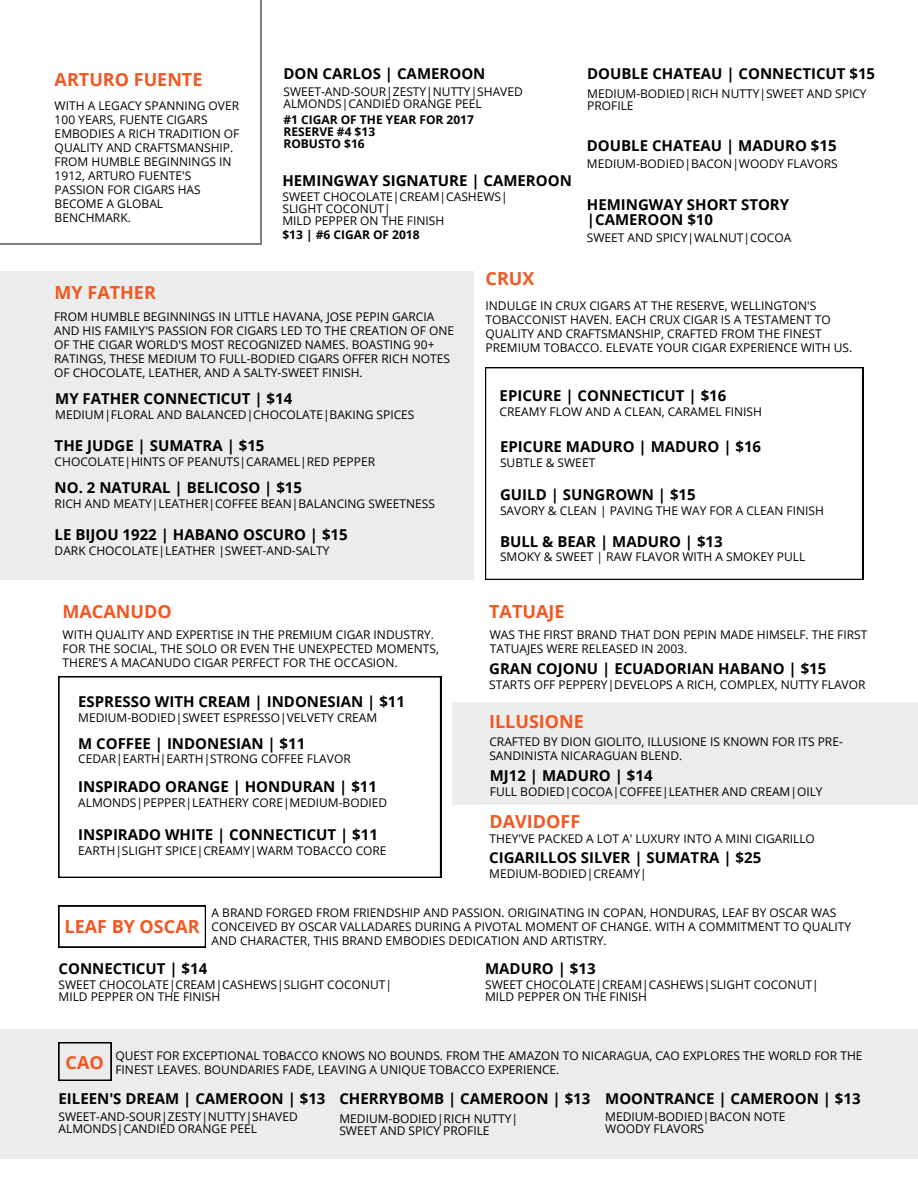
<style>
.page{position:relative;width:918px;height:1188px;background:#fff}
.page>*{position:absolute;margin:0;border:0;box-sizing:border-box;transform-origin:0 0}
.t1{font:700 18px "Open Sans";color:#f15822}
.t2{font:700 15px/14.7px "Open Sans";color:#000}
.t3{font:12px/14px "Open Sans";color:#000}
.t4{font:700 12px "Open Sans";color:#000}
</style>
<div class="page">
<svg style="left:485px;top:367px;width:378px;height:213px"></svg>
<svg style="left:59px;top:676px;width:382px;height:202px"></svg>
<div style="left:0;top:1029px;width:918px;height:129px;background:#ececec"></div>
<div style="left:0;top:271px;width:474px;height:308px;background:#ececec"></div>
<div style="left:452px;top:703px;width:466px;height:102px;background:#ececec"></div>
<svg style="left:0;top:0;width:261px;height:244px"></svg>
<svg style="left:59px;top:906px;width:147px;height:41px"></svg>
<svg style="left:59px;top:1042px;width:52px;height:39px"></svg>
<p class="t1" style="left:55px;top:66px;width:149px">ARTURO FUENTE</p>
<p class="t2" style="left:283px;top:66px;width:204px">DON CARLOS | CAMEROON</p>
<p class="t4" style="left:283px;top:112px;width:192px">#1 CIGAR OF THE YEAR FOR 2017</p>
<p class="t4" style="left:283px;top:124px;width:93px">RESERVE #4 $13</p>
<p class="t4" style="left:283px;top:136px;width:83px">ROBUSTO $16</p>
<p class="t3" style="left:283px;top:85px;width:241px;line-height:12px">SWEET-AND-SOUR|ZESTY|NUTTY|SHAVED<br>ALMONDS|CANDIED ORANGE PEEL</p>
<p class="t3" style="left:55px;top:99px;width:186px">WITH A LEGACY SPANNING OVER<br>100 YEARS, FUENTE CIGARS<br>EMBODIES A RICH TRADITION OF<br>QUALITY AND CRAFTSMANSHIP.<br>FROM HUMBLE BEGINNINGS IN<br>1912, ARTURO FUENTE'S<br>PASSION FOR CIGARS HAS<br>BECOME A GLOBAL<br>BENCHMARK.</p>
<p class="t2" style="left:282px;top:173px;width:291px">HEMINGWAY SIGNATURE | CAMEROON</p>
<p class="t3" style="left:282px;top:190px;width:227px">SWEET CHOCOLATE|CREAM|CASHEWS|</p>
<p class="t3" style="left:282px;top:202px;width:110px">SLIGHT COCONUT|</p>
<p class="t3" style="left:282px;top:214px;width:163px">MILD PEPPER ON THE FINISH</p>
<p class="t1" style="left:55px;top:280px;width:103px">MY FATHER</p>
<p class="t4" style="left:282px;top:227px;width:139px">$13 | #6 CIGAR OF 2018</p>
<p class="t1" style="left:486px;top:266px;width:50px">CRUX</p>
<p class="t2" style="left:587px;top:66px;width:289px">DOUBLE CHATEAU | CONNECTICUT $15</p>
<p class="t3" style="left:587px;top:87px;width:281px;line-height:12px">MEDIUM-BODIED|RICH NUTTY|SWEET AND SPICY<br>PROFILE</p>
<p class="t2" style="left:587px;top:137px;width:251px">DOUBLE CHATEAU | MADURO $15</p>
<p class="t3" style="left:587px;top:156px;width:252px">MEDIUM-BODIED|BACON|WOODY FLAVORS</p>
<p class="t2" style="left:587px;top:197px;width:204px">HEMINGWAY SHORT STORY |CAMEROON $10</p>
<p class="t3" style="left:587px;top:230px;width:206px">SWEET AND SPICY|WALNUT|COCOA</p>
<p class="t3" style="left:54px;top:309px;width:402px">FROM HUMBLE BEGINNINGS IN LITTLE HAVANA, JOSE PEPIN GARCIA AND HIS FAMILY'S PASSION FOR CIGARS LED TO THE CREATION OF ONE OF THE CIGAR WORLD'S MOST RECOGNIZED NAMES. BOASTING 90+ RATINGS, THESE MEDIUM TO FULL-BODIED CIGARS OFFER RICH NOTES OF CHOCOLATE, LEATHER, AND A SALTY-SWEET FINISH.</p>
<p class="t2" style="left:55px;top:391px;width:239px">MY FATHER CONNECTICUT | $14</p>
<p class="t3" style="left:55px;top:407px;width:361px">MEDIUM|FLORAL AND BALANCED|CHOCOLATE|BAKING SPICES</p>
<p class="t2" style="left:55px;top:438px;width:211px">THE JUDGE | SUMATRA | $15</p>
<p class="t3" style="left:55px;top:454px;width:322px">CHOCOLATE|HINTS OF PEANUTS|CARAMEL|RED PEPPER</p>
<p class="t2" style="left:55px;top:480px;width:249px">NO. 2 NATURAL | BELICOSO | $15</p>
<p class="t3" style="left:55px;top:496px;width:382px">RICH AND MEATY|LEATHER|COFFEE BEAN|BALANCING SWEETNESS</p>
<p class="t2" style="left:55px;top:527px;width:295px">LE BIJOU 1922 | HABANO OSCURO | $15</p>
<p class="t3" style="left:55px;top:544px;width:276px">DARK CHOCOLATE|LEATHER |SWEET-AND-SALTY</p>
<p class="t1" style="left:63px;top:599px;width:111px">MACANUDO</p>
<p class="t3" style="left:63px;top:627px;width:378px">WITH QUALITY AND EXPERTISE IN THE PREMIUM CIGAR INDUSTRY.<br>FOR THE SOCIAL, THE SOLO OR EVEN THE UNEXPECTED MOMENTS,<br>THERE’S A MACANUDO CIGAR PERFECT FOR THE OCCASION.</p>
<p class="t2" style="left:78px;top:693px;width:328px">ESPRESSO WITH CREAM | INDONESIAN | $11</p>
<p class="t3" style="left:78px;top:710px;width:300px">MEDIUM-BODIED|SWEET ESPRESSO|VELVETY CREAM</p>
<p class="t2" style="left:78px;top:735px;width:229px">M COFFEE | INDONESIAN | $11</p>
<p class="t3" style="left:78px;top:752px;width:274px">CEDAR|EARTH|EARTH|STRONG COFFEE FLAVOR</p>
<p class="t2" style="left:78px;top:779px;width:300px">INSPIRADO ORANGE | HONDURAN | $11</p>
<p class="t3" style="left:78px;top:795px;width:311px">ALMONDS|PEPPER|LEATHERY CORE|MEDIUM-BODIED</p>
<p class="t2" style="left:78px;top:827px;width:301px">INSPIRADO WHITE | CONNECTICUT | $11</p>
<p class="t3" style="left:78px;top:843px;width:310px">EARTH|SLIGHT SPICE|CREAMY|WARM TOBACCO CORE</p>
<p class="t3" style="left:486px;top:299px;width:368px">INDULGE IN CRUX CIGARS AT THE RESERVE, WELLINGTON'S TOBACCONIST HAVEN. EACH CRUX CIGAR IS A TESTAMENT TO QUALITY AND CRAFTSMANSHIP, CRAFTED FROM THE FINEST PREMIUM TOBACCO. ELEVATE YOUR CIGAR EXPERIENCE WITH US.</p>
<p class="t2" style="left:500px;top:388px;width:228px">EPICURE | CONNECTICUT | $16</p>
<p class="t3" style="left:500px;top:405px;width:264px">CREAMY FLOW AND A CLEAN, CARAMEL FINISH</p>
<p class="t2" style="left:500px;top:439px;width:263px">EPICURE MADURO | MADURO | $16</p>
<p class="t3" style="left:500px;top:455px;width:97px">SUBTLE &amp; SWEET</p>
<p class="t2" style="left:500px;top:487px;width:197px">GUILD | SUNGROWN | $15</p>
<p class="t3" style="left:500px;top:503px;width:325px">SAVORY &amp; CLEAN | PAVING THE WAY FOR A CLEAN FINISH</p>
<p class="t2" style="left:500px;top:533px;width:224px">BULL &amp; BEAR | MADURO | $13</p>
<p class="t3" style="left:500px;top:550px;width:307px">SMOKY &amp; SWEET | RAW FLAVOR WITH A SMOKEY PULL</p>
<p class="t1" style="left:489px;top:599px;width:77px">TATUAJE</p>
<p class="t3" style="left:490px;top:627px;width:379px">WAS THE FIRST BRAND THAT DON PEPIN MADE HIMSELF. THE FIRST<br>TATUAJES WERE RELEASED IN 2003.</p>
<p class="t2" style="left:489px;top:661px;width:339px">GRAN COJONU | ECUADORIAN HABANO | $15</p>
<p class="t3" style="left:489px;top:678px;width:378px">STARTS OFF PEPPERY|DEVELOPS A RICH, COMPLEX, NUTTY FLAVOR</p>
<p class="t1" style="left:489px;top:708px;width:96px">ILLUSIONE</p>
<p class="t3" style="left:489px;top:734px;width:355px">CRAFTED BY DION GIOLITO, ILLUSIONE IS KNOWN FOR ITS PRE-<br>SANDINISTA NICARAGUAN BLEND.</p>
<p class="t2" style="left:490px;top:767px;width:164px">MJ12 | MADURO | $14</p>
<p class="t3" style="left:490px;top:784px;width:334px">FULL BODIED|COCOA|COFFEE|LEATHER AND CREAM|OILY</p>
<p class="t1" style="left:490px;top:809px;width:92px">DAVIDOFF</p>
<p class="t2" style="left:489px;top:849px;width:274px">CIGARILLOS SILVER | SUMATRA | $25</p>
<p class="t3" style="left:489px;top:866px;width:159px">MEDIUM-BODIED|CREAMY|</p>
<p class="t3" style="left:490px;top:831px;width:327px">THEY'VE PACKED A LOT A' LUXURY INTO A MINI CIGARILLO</p>
<p class="t3" style="left:212px;top:905px;width:641px">A BRAND FORGED FROM FRIENDSHIP AND PASSION. ORIGINATING IN COPAN, HONDURAS, LEAF BY OSCAR WAS<br>CONCEIVED BY OSCAR VALLADARES DURING A PIVOTAL MOMENT OF CHANGE. WITH A COMMITMENT TO QUALITY<br>AND CHARACTER, THIS BRAND EMBODIES DEDICATION AND ARTISTRY.</p>
<p class="t1" style="left:65px;top:914px;width:137px">LEAF BY OSCAR</p>
<p class="t2" style="left:59px;top:961px;width:150px">CONNECTICUT | $14</p>
<p class="t3" style="left:59px;top:977px;width:335px">SWEET CHOCOLATE|CREAM|CASHEWS|SLIGHT COCONUT|</p>
<p class="t3" style="left:59px;top:989px;width:163px">MILD PEPPER ON THE FINISH</p>
<p class="t2" style="left:485px;top:961px;width:112px">MADURO | $13</p>
<p class="t3" style="left:485px;top:977px;width:335px">SWEET CHOCOLATE|CREAM|CASHEWS|SLIGHT COCONUT|</p>
<p class="t3" style="left:485px;top:989px;width:163px">MILD PEPPER ON THE FINISH</p>
<p class="t3" style="left:115px;top:1049px;width:749px">QUEST FOR EXCEPTIONAL TOBACCO KNOWS NO BOUNDS. FROM THE AMAZON TO NICARAGUA, CAO EXPLORES THE WORLD FOR THE<br>FINEST LEAVES. BOUNDARIES FADE, LEAVING A UNIQUE TOBACCO EXPERIENCE.</p>
<p class="t1" style="left:66px;top:1049px;width:40px">CAO</p>
<p class="t2" style="left:59px;top:1091px;width:268px">EILEEN'S DREAM | CAMEROON | $13</p>
<p class="t3" style="left:59px;top:1110px;width:241px;line-height:12px">SWEET-AND-SOUR|ZESTY|NUTTY|SHAVED<br>ALMONDS|CANDIED ORANGE PEEL</p>
<p class="t2" style="left:339px;top:1091px;width:252px">CHERRYBOMB | CAMEROON | $13</p>
<p class="t3" style="left:339px;top:1111px;width:180px">MEDIUM-BODIED|RICH NUTTY|</p>
<p class="t3" style="left:339px;top:1123px;width:152px">SWEET AND SPICY PROFILE</p>
<p class="t2" style="left:605px;top:1091px;width:257px">MOONTRANCE | CAMEROON | $13</p>
<p class="t3" style="left:605px;top:1110px;width:182px">MEDIUM-BODIED|BACON NOTE</p>
<p class="t3" style="left:605px;top:1122px;width:100px">WOODY FLAVORS</p>
</div>
